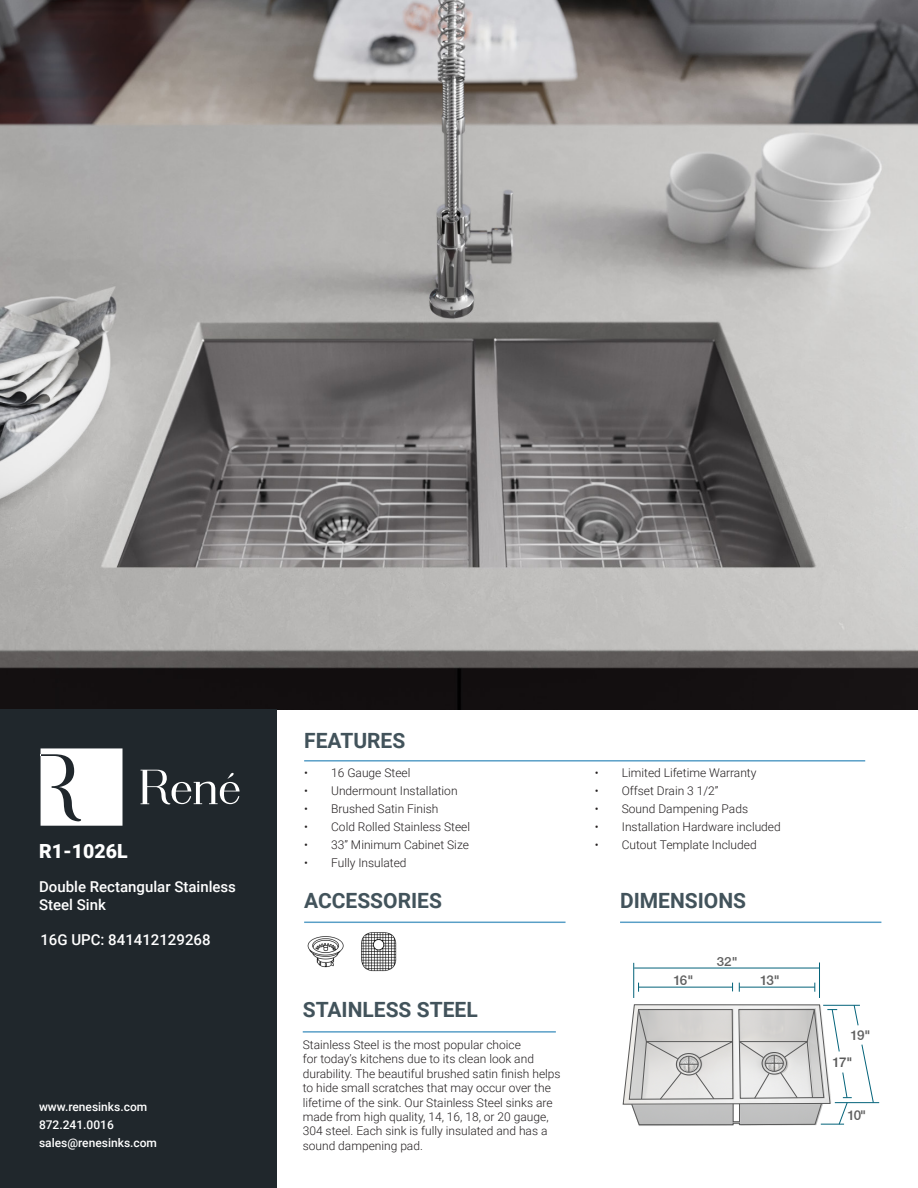
<style>
.page{position:relative;width:918px;height:1188px;background:#fff}
.page>*{position:absolute;margin:0;border:0;box-sizing:border-box;transform-origin:0 0}
.t1{font:700 21px "Roboto";color:#42535b}
.t2{font:900 19.5px "Roboto";color:#fff}
.t3{font:500 15px/18px "Roboto";color:#fff}
.t4{font:500 13.5px "Helvetica Neue LT Com";letter-spacing:-.075em;color:#606060}
.t5{font:500 13.5px "Helvetica Neue LT Com";color:#595959}
.t6{font:500 12.45px "Helvetica Neue LT Com";color:#606060;scale:1.06 1}
.t7{font:300 12px/14.4px "Roboto";color:#231f20}
.t8{font:500 12px "Roboto";color:#fff}
</style>
<div class="page">
<img style="left:0;top:0;width:918px;height:710px">
<img style="left:634px;top:980px;width:182px;height:18px">
<hr style="left:633px;top:963px;width:1px;height:35px;background:#04637a">
<hr style="left:819px;top:963px;width:1px;height:35px;background:#04637a">
<hr style="left:634px;top:968px;width:186px;height:1px;background:#04637a">
<hr style="left:739px;top:987px;width:76px;height:1px;background:#04637a">
<hr style="left:639px;top:987px;width:94px;height:1px;background:#04637a">
<hr style="left:835px;top:1102px;width:44px;height:1px;background:#04637a">
<svg style="left:622px;top:1004px;width:252px;height:122px"></svg>
<img style="left:307px;top:936px;width:37px;height:32px">
<img style="left:361px;top:932px;width:36px;height:40px">
<hr style="left:304px;top:922px;width:262px;height:1px;background:#599fc7">
<hr style="left:620px;top:922px;width:261px;height:1px;background:#599fc7">
<hr style="left:303px;top:1031px;width:253px;height:2px;background:#599fc7">
<hr style="left:304px;top:760px;width:561px;height:2px;background:#599fc7">
<div style="left:0;top:710px;width:276px;height:478px;background:#20272c"></div>
<svg style="left:141px;top:770px;width:99px;height:34px"></svg>
<svg style="left:40px;top:748px;width:83px;height:78px;background:#e7e7e8"></svg>
<p class="t2" style="left:39px;top:837px;width:90px">R1-1026L</p>
<p class="t3" style="left:39px;top:877px;width:198px">Double Rectangular Stainless<br>Steel Sink</p>
<p class="t3" style="left:40px;top:930px;width:172px">16G UPC: 841412129268</p>
<p class="t8" style="left:39px;top:1098px;width:110px">www.renesinks.com</p>
<p class="t8" style="left:39px;top:1116px;width:76px">872.241.0016</p>
<p class="t8" style="left:39px;top:1134px;width:120px">sales@renesinks.com</p>
<p class="t1" style="left:304px;top:726px;width:103px">FEATURES</p>
<p class="t7" style="left:304px;top:765px;width:108px">• 16 Gauge Steel</p>
<p class="t7" style="left:304px;top:783px;width:155px">• Undermount Installation</p>
<p class="t7" style="left:304px;top:801px;width:136px">• Brushed Satin Finish</p>
<p class="t7" style="left:304px;top:819px;width:167px">• Cold Rolled Stainless Steel</p>
<p class="t7" style="left:304px;top:837px;width:166px">• 33” Minimum Cabinet Size</p>
<p class="t7" style="left:304px;top:855px;width:104px">• Fully Insulated</p>
<p class="t7" style="left:595px;top:765px;width:163px">• Limited Lifetime Warranty</p>
<p class="t7" style="left:595px;top:783px;width:125px">• Offset Drain 3 1/2”</p>
<p class="t7" style="left:595px;top:801px;width:155px">• Sound Dampening Pads</p>
<p class="t7" style="left:595px;top:819px;width:188px">• Installation Hardware included</p>
<p class="t7" style="left:595px;top:837px;width:163px">• Cutout Template Included</p>
<p class="t1" style="left:304px;top:886px;width:139px">ACCESSORIES</p>
<p class="t1" style="left:620px;top:886px;width:128px">DIMENSIONS</p>
<p class="t1" style="left:303px;top:995px;width:176px">STAINLESS STEEL</p>
<p class="t7" style="left:303px;top:1037px;width:259px">Stainless Steel is the most popular choice<br>for today’s kitchens due to its clean look and durability. The beautiful brushed satin finish helps to hide small scratches that may occur over the lifetime of the sink. Our Stainless Steel sinks are made from high quality, 14, 16, 18, or 20 gauge, 304 steel. Each sink is fully insulated and has a sound dampening pad.</p>
<p class="t4" style="left:673px;top:972px;width:21px">16"</p>
<p class="t6" style="left:717px;top:954px;width:21px">32"</p>
<p class="t4" style="left:760px;top:972px;width:21px">13"</p>
<p class="t4" style="left:851px;top:1027px;width:21px">19"</p>
<p class="t5" style="left:833px;top:1054px;width:21px">17"</p>
<p class="t4" style="left:847px;top:1107px;width:20px">10"</p>
</div>
